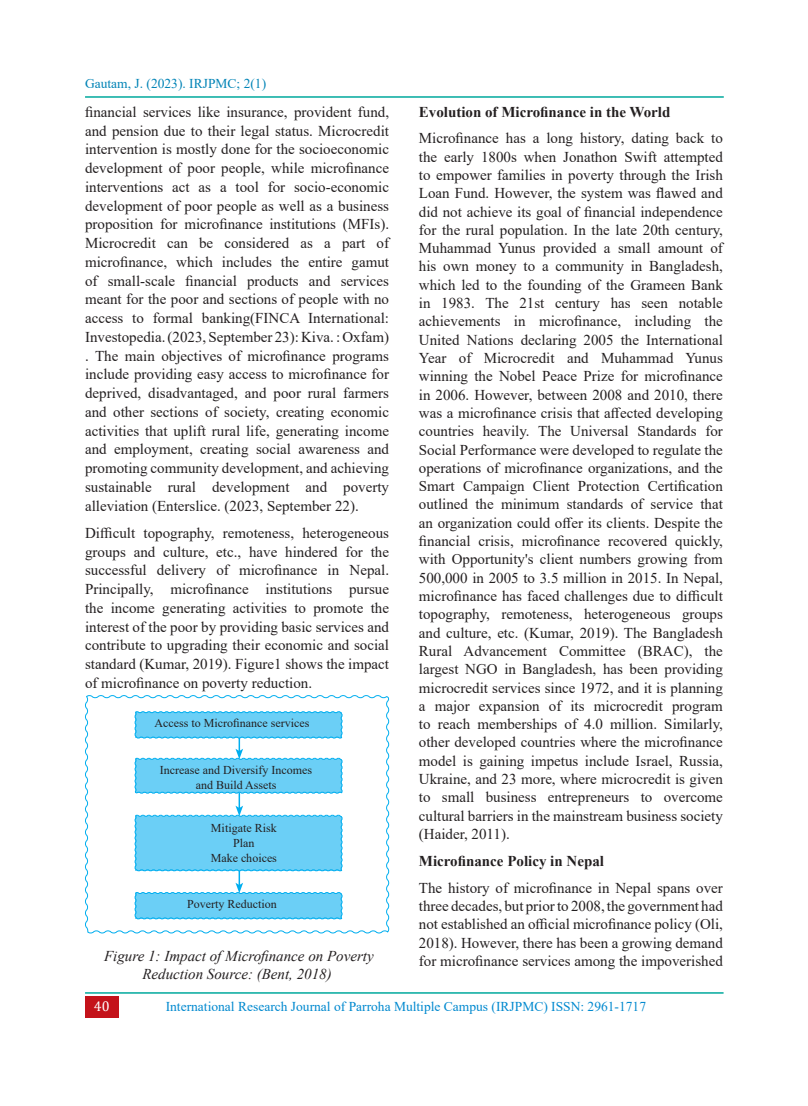
<style>
.page{position:relative;width:808px;height:1106px;background:#fff}
.page>*{position:absolute;margin:0;border:0;box-sizing:border-box;transform-origin:0 0}
.T{font:15px/18.3px "Times New Roman";color:#231f20;text-align:justify}
.T-2{font:italic 15px/18.8px "Times New Roman";color:#231f20;text-align:center}
.t1{font:700 15px "Times New Roman";color:#231f20}
.t2{font:14.25px "Cambria";color:#fff}
.t3{font:13.5px "Times New Roman";color:#0089cf}
.t4{font:13.5px "Times New Roman";color:#0083b6}
.T-3{font:12px/15px "Times New Roman";color:#231f20;text-align:center}
.tab{font:12px "Times New Roman";color:#231f20}
</style>
<div class="page">
<div style="left:85px;top:996px;width:33px;height:21px;background:#c4121a"></div>
<hr style="left:85px;top:992px;width:638px;height:1px;background:#00a99d">
<hr style="left:85px;top:96px;width:639px;height:2px;background:#00a99d">
<svg style="left:85px;top:695px;width:305px;height:239px"></svg>
<svg style="left:134px;top:711px;width:209px;height:208px"></svg>
<p class="t4" style="left:85px;top:73px;width:183px">Gautam, J. (2023). IRJPMC; 2(1)</p>
<p class="T" style="left:85px;top:102px;width:306px;line-height:18.8px">financial services like insurance, provident fund, and pension due to their legal status. Microcredit intervention is mostly done for the socioeconomic development of poor people, while microfinance interventions act as a tool for socio-economic development of poor people as well as a business proposition for microfinance institutions (MFIs).<br>Microcredit can be considered as a part of microfinance, which includes the entire gamut of small-scale financial products and services meant for the poor and sections of people with no access to formal banking(FINCA International:<br>Investopedia. (2023, September 23): Kiva. : Oxfam) . The main objectives of microfinance programs include providing easy access to microfinance for deprived, disadvantaged, and poor rural farmers and other sections of society, creating economic activities that uplift rural life, generating income and employment, creating social awareness and promoting community development, and achieving sustainable rural development and poverty alleviation (Enterslice. (2023, September 22).</p>
<p class="T" style="left:85px;top:523px;width:306px;line-height:18.8px">Difficult topography, remoteness, heterogeneous groups and culture, etc., have hindered for the successful delivery of microfinance in Nepal.<br>Principally, microfinance institutions pursue the income generating activities to promote the interest of the poor by providing basic services and contribute to upgrading their economic and social standard (Kumar, 2019). Figure1 shows the impact of microfinance on poverty reduction.</p>
<p class="T-3" style="left:154px;top:715px;width:156px">Access to Microfinance services</p>
<p class="T-3" style="left:160px;top:762px;width:154px">Increase and Diversify Incomes and Build Assets</p>
<p class="tab" style="left:211px;top:819px;width:67px">Mitigate Risk</p>
<p class="tab" style="left:233px;top:834px;width:23px">Plan</p>
<p class="tab" style="left:211px;top:849px;width:68px">Make choices</p>
<p class="T-3" style="left:187px;top:895px;width:91px">Poverty Reduction</p>
<p class="T-2" style="left:104px;top:945px;width:271px">Figure 1: Impact of Microfinance on Poverty<br>Reduction Source: (Bent, 2018)</p>
<p class="t1" style="left:419px;top:101px;width:253px">Evolution of Microfinance in the World</p>
<p class="T" style="left:419px;top:129px;width:306px">Microfinance has a long history, dating back to the early 1800s when Jonathon Swift attempted to empower families in poverty through the Irish Loan Fund. However, the system was flawed and did not achieve its goal of financial independence for the rural population. In the late 20th century, Muhammad Yunus provided a small amount of his own money to a community in Bangladesh, which led to the founding of the Grameen Bank in 1983. The 21st century has seen notable achievements in microfinance, including the United Nations declaring 2005 the International Year of Microcredit and Muhammad Yunus winning the Nobel Peace Prize for microfinance in 2006. However, between 2008 and 2010, there was a microfinance crisis that affected developing countries heavily. The Universal Standards for Social Performance were developed to regulate the operations of microfinance organizations, and the Smart Campaign Client Protection Certification outlined the minimum standards of service that an organization could offer its clients. Despite the financial crisis, microfinance recovered quickly, with Opportunity's client numbers growing from 500,000 in 2005 to 3.5 million in 2015. In Nepal, microfinance has faced challenges due to difficult topography, remoteness, heterogeneous groups and culture, etc. (Kumar, 2019). The Bangladesh Rural Advancement Committee (BRAC), the largest NGO in Bangladesh, has been providing microcredit services since 1972, and it is planning a major expansion of its microcredit program to reach memberships of 4.0 million. Similarly, other developed countries where the microfinance model is gaining impetus include Israel, Russia, Ukraine, and 23 more, where microcredit is given to small business entrepreneurs to overcome cultural barriers in the mainstream business society (Haider, 2011).</p>
<p class="t1" style="left:419px;top:850px;width:187px">Microfinance Policy in Nepal</p>
<p class="T" style="left:419px;top:878px;width:306px">The history of microfinance in Nepal spans over three decades, but prior to 2008, the government had not established an official microfinance policy (Oli, 2018). However, there has been a growing demand for microfinance services among the impoverished</p>
<p class="t2" style="left:94px;top:998px;width:17px">40</p>
<p class="t3" style="left:166px;top:997px;width:482px">International Research Journal of Parroha Multiple Campus (IRJPMC) ISSN: 2961-1717</p>
</div>
